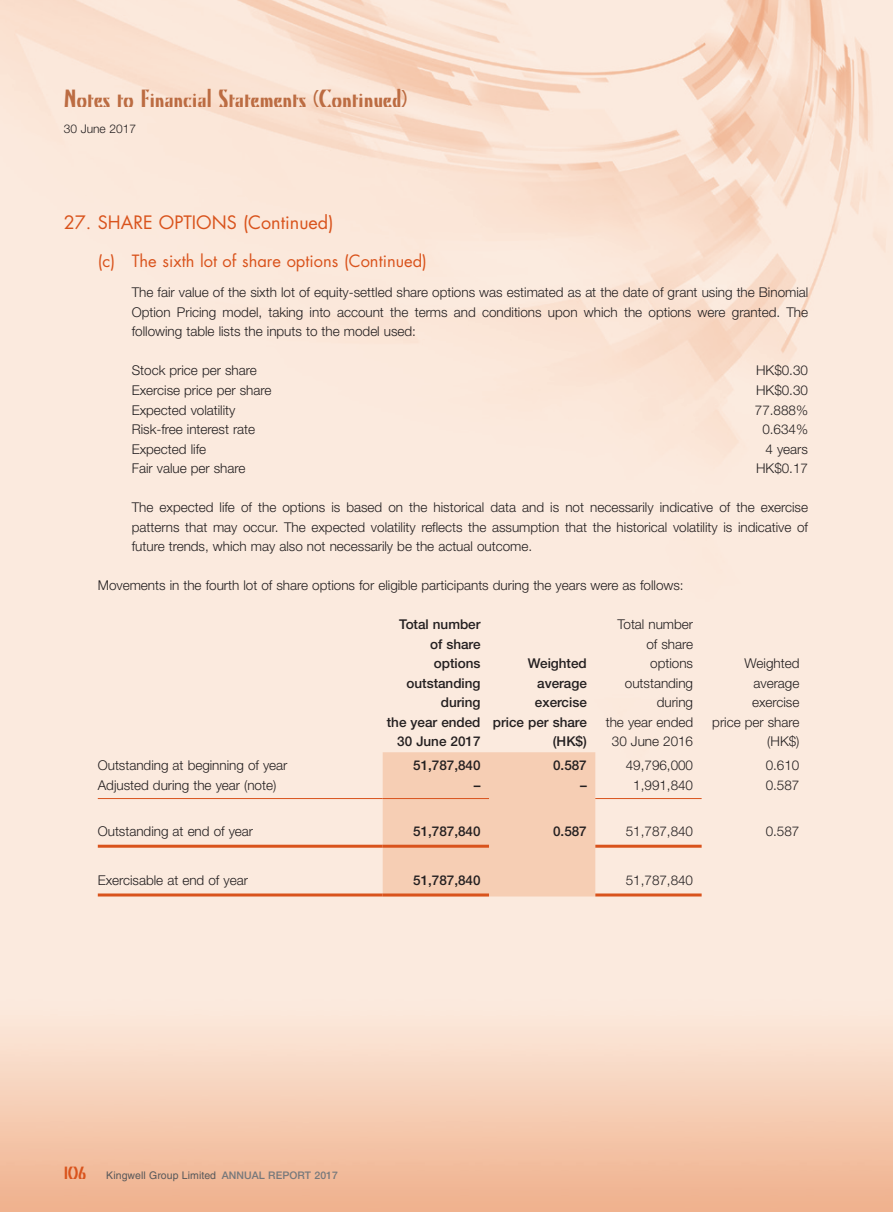
<style>
.page{position:relative;width:893px;height:1212px;background:#fff}
.page>*{position:absolute;margin:0;border:0;box-sizing:border-box;transform-origin:0 0}
.t1{font:24.75px "Kino";letter-spacing:-.005em;color:#bc6c42}
.Heading_1{font:18px "Futura Std";color:#d9531c}
.Heading_2{font:16.5px "Futura Std";color:#d9531c}
.Body_Text{font:300 13.5px/19.5px "Helvetica Neue LT Std";color:#231f20;text-align:justify}
.Body_Text-2{font:500 13.5px "Helvetica Neue LT Std";color:#231f20}
.t2{font:300 12px "Helvetica Neue LT Std";color:#231f20}
.t3{font:10.5px "Helvetica LT Std";letter-spacing:.01em;color:#57585a}
.s1{font-family:"Kino";font-size:18px;color:#d9531c}
.s2{font-family:"Helvetica Neue LT Std";font-weight:500;color:#76787b}
</style>
<div class="page">
<img style="left:0;top:0;width:893px;height:1212px">
<div style="left:383px;top:752px;width:212px;height:144px;background:#f6ceb4"></div>
<hr style="left:98px;top:798px;width:285px;height:1px;background:#d9531c">
<hr style="left:383px;top:798px;width:106px;height:1px;background:#d9531c">
<hr style="left:595px;top:798px;width:107px;height:1px;background:#d9531c">
<hr style="left:98px;top:845px;width:285px;height:3px;background:#d9531c">
<hr style="left:383px;top:845px;width:106px;height:3px;background:#d9531c">
<hr style="left:595px;top:845px;width:107px;height:3px;background:#d9531c">
<hr style="left:98px;top:893px;width:285px;height:3px;background:#d9531c">
<hr style="left:383px;top:893px;width:106px;height:3px;background:#d9531c">
<hr style="left:595px;top:893px;width:107px;height:3px;background:#d9531c">
<h1 class="t1" style="left:64px;top:84px;width:345px">Notes to Financial Statements (Continued)</h1>
<p class="t2" style="left:64px;top:122px;width:74px">30 June 2017</p>
<p class="Heading_1" style="left:64px;top:211px;width:271px">27. SHARE OPTIONS (Continued)</p>
<p class="Heading_2" style="left:98px;top:251px;width:331px">(c) The sixth lot of share options (Continued)</p>
<p class="Body_Text" style="left:132px;top:283px;width:678px">The fair value of the sixth lot of equity-settled share options was estimated as at the date of grant using the Binomial Option Pricing model, taking into account the terms and conditions upon which the options were granted. The following table lists the inputs to the model used:</p>
<p class="Body_Text" style="left:132px;top:361px;width:126px">Stock price per share</p>
<p class="Body_Text" style="left:756px;top:361px;width:53px">HK$0.30</p>
<p class="Body_Text" style="left:132px;top:380px;width:141px">Exercise price per share</p>
<p class="Body_Text" style="left:756px;top:380px;width:53px">HK$0.30</p>
<p class="Body_Text" style="left:132px;top:400px;width:105px">Expected volatility</p>
<p class="Body_Text" style="left:755px;top:400px;width:55px">77.888%</p>
<p class="Body_Text" style="left:132px;top:419px;width:125px">Risk-free interest rate</p>
<p class="Body_Text" style="left:762px;top:419px;width:47px">0.634%</p>
<p class="Body_Text" style="left:132px;top:439px;width:76px">Expected life</p>
<p class="Body_Text" style="left:765px;top:439px;width:44px">4 years</p>
<p class="Body_Text" style="left:132px;top:458px;width:115px">Fair value per share</p>
<p class="Body_Text" style="left:756px;top:458px;width:53px">HK$0.17</p>
<p class="Body_Text" style="left:132px;top:497px;width:678px">The expected life of the options is based on the historical data and is not necessarily indicative of the exercise patterns that may occur. The expected volatility reflects the assumption that the historical volatility is indicative of future trends, which may also not necessarily be the actual outcome.</p>
<p class="Body_Text" style="left:98px;top:575px;width:587px">Movements in the fourth lot of share options for eligible participants during the years were as follows:</p>
<p class="Body_Text-2" style="left:399px;top:616px;width:83px">Total number</p>
<p class="Body_Text-2" style="left:430px;top:636px;width:52px">of share</p>
<p class="Body_Text-2" style="left:434px;top:655px;width:48px">options</p>
<p class="Body_Text-2" style="left:407px;top:675px;width:75px">outstanding</p>
<p class="Body_Text-2" style="left:441px;top:694px;width:41px">during</p>
<p class="Body_Text-2" style="left:387px;top:714px;width:95px">the year ended</p>
<p class="Body_Text-2" style="left:397px;top:733px;width:85px">30 June 2017</p>
<p class="Body_Text" style="left:618px;top:614px;width:77px">Total number</p>
<p class="Body_Text" style="left:646px;top:634px;width:48px">of share</p>
<p class="Body_Text" style="left:650px;top:653px;width:44px">options</p>
<p class="Body_Text" style="left:625px;top:673px;width:70px">outstanding</p>
<p class="Body_Text" style="left:657px;top:692px;width:38px">during</p>
<p class="Body_Text" style="left:606px;top:712px;width:89px">the year ended</p>
<p class="Body_Text" style="left:612px;top:731px;width:83px">30 June 2016</p>
<p class="Body_Text-2" style="left:528px;top:655px;width:61px">Weighted</p>
<p class="Body_Text-2" style="left:537px;top:675px;width:51px">average</p>
<p class="Body_Text-2" style="left:535px;top:694px;width:53px">exercise</p>
<p class="Body_Text-2" style="left:493px;top:714px;width:95px">price per share</p>
<p class="Body_Text-2" style="left:553px;top:733px;width:35px">(HK$)</p>
<p class="Body_Text" style="left:745px;top:653px;width:56px">Weighted</p>
<p class="Body_Text" style="left:754px;top:673px;width:47px">average</p>
<p class="Body_Text" style="left:752px;top:692px;width:49px">exercise</p>
<p class="Body_Text" style="left:712px;top:712px;width:89px">price per share</p>
<p class="Body_Text" style="left:767px;top:731px;width:34px">(HK$)</p>
<p class="Body_Text" style="left:98px;top:755px;width:191px">Outstanding at beginning of year</p>
<p class="Body_Text-2" style="left:413px;top:757px;width:69px">51,787,840</p>
<p class="Body_Text-2" style="left:553px;top:757px;width:35px">0.587</p>
<p class="Body_Text" style="left:626px;top:755px;width:69px">49,796,000</p>
<p class="Body_Text" style="left:766px;top:755px;width:35px">0.610</p>
<p class="Body_Text" style="left:98px;top:775px;width:180px">Adjusted during the year (note)</p>
<p class="Body_Text-2" style="left:474px;top:777px;width:8px">–</p>
<p class="Body_Text-2" style="left:580px;top:777px;width:8px">–</p>
<p class="Body_Text" style="left:633px;top:775px;width:61px">1,991,840</p>
<p class="Body_Text" style="left:766px;top:775px;width:35px">0.587</p>
<p class="Body_Text" style="left:98px;top:821px;width:157px">Outstanding at end of year</p>
<p class="Body_Text-2" style="left:413px;top:823px;width:69px">51,787,840</p>
<p class="Body_Text-2" style="left:553px;top:823px;width:35px">0.587</p>
<p class="Body_Text" style="left:626px;top:821px;width:69px">51,787,840</p>
<p class="Body_Text" style="left:766px;top:821px;width:35px">0.587</p>
<p class="Body_Text" style="left:98px;top:870px;width:152px">Exercisable at end of year</p>
<p class="Body_Text-2" style="left:413px;top:872px;width:69px">51,787,840</p>
<p class="Body_Text" style="left:626px;top:870px;width:69px">51,787,840</p>
<p class="t3" style="left:64px;top:1169px;width:276px"><span class="s1">106</span> Kingwell Group Limited <span class="s2">ANNUAL REPORT 2017</span></p>
</div>
